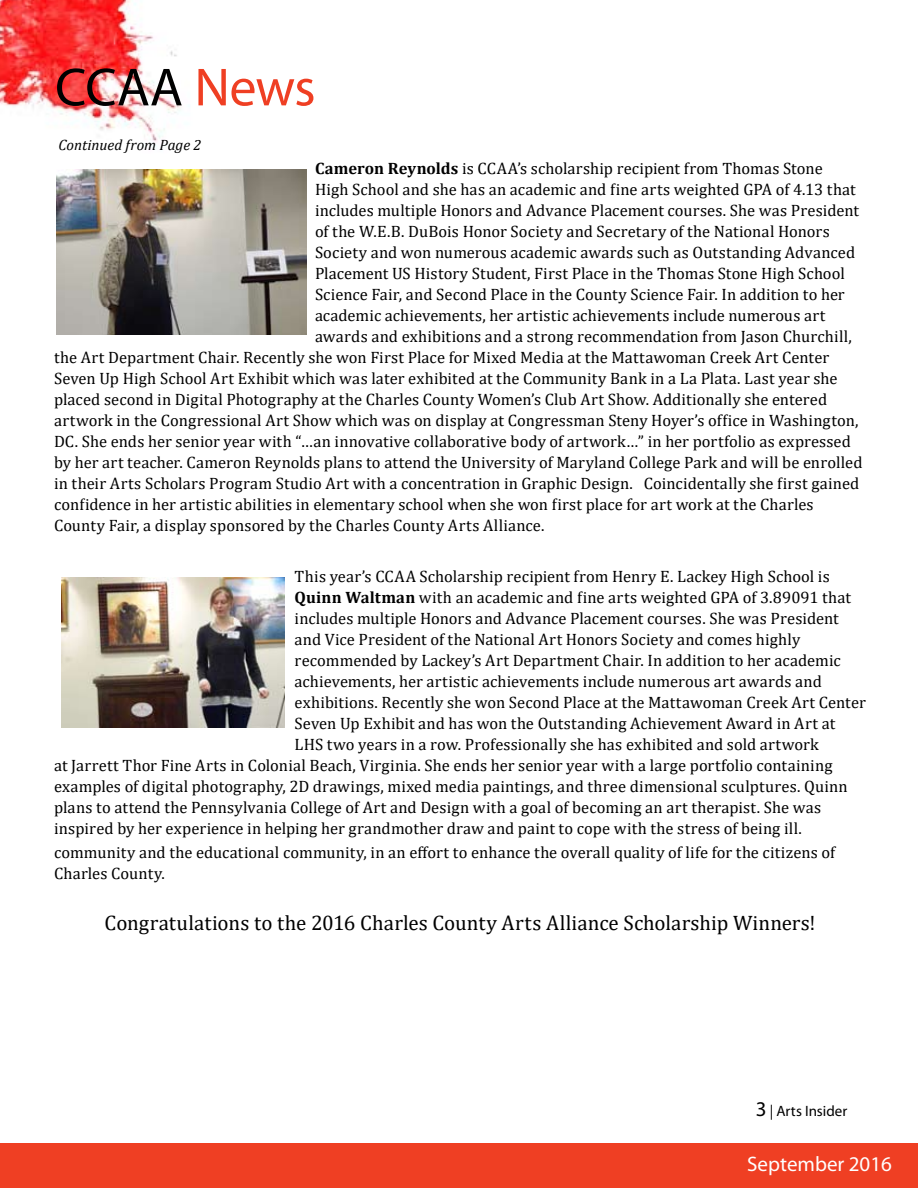
<style>
.page{position:relative;width:918px;height:1188px;background:#fff}
.page>*{position:absolute;margin:0;border:0;box-sizing:border-box;transform-origin:0 0}
.t1{font:54px "Myriad Pro";letter-spacing:-.015em;color:#000}
.t2{font:21px "Cambria";letter-spacing:.005em;color:#000}
.t3{font:21px "Myriad Pro";color:#fff}
.t4{font:16.5px/21px "Cambria";letter-spacing:.005em;color:#000}
.t5{font:italic 15px "Cambria";color:#000}
.t6{font:15px "Myriad Pro";color:#000}
.s1{color:#ef3f23}
.s2{font-weight:700}
.s3{font-size:21px}
</style>
<div class="page">
<div style="left:0;top:1143px;width:918px;height:45px;background:#ef3f23"></div>
<img style="left:0;top:0;width:181px;height:142px">
<img style="left:62px;top:578px;width:222px;height:149px">
<img style="left:57px;top:169px;width:249px;height:165px">
<h1 class="t1" style="left:55px;top:54px;width:262px">CCAA <span class="s1">News</span></h1>
<p class="t5" style="left:58px;top:134px;width:144px">Continued from Page 2</p>
<p class="t4" style="left:315px;top:158px;width:509px"><span class="s2">Cameron Reynolds</span> is CCAA’s scholarship recipient from Thomas Stone</p>
<p class="t4" style="left:315px;top:179px;width:542px">High School and she has an academic and fine arts weighted GPA of 4.13 that</p>
<p class="t4" style="left:315px;top:200px;width:546px">includes multiple Honors and Advance Placement courses. She was President</p>
<p class="t4" style="left:315px;top:221px;width:516px">of the W.E.B. DuBois Honor Society and Secretary of the National Honors</p>
<p class="t4" style="left:315px;top:242px;width:542px">Society and won numerous academic awards such as Outstanding Advanced</p>
<p class="t4" style="left:315px;top:263px;width:531px">Placement US History Student, First Place in the Thomas Stone High School</p>
<p class="t4" style="left:315px;top:284px;width:531px">Science Fair, and Second Place in the County Science Fair. In addition to her</p>
<p class="t4" style="left:315px;top:305px;width:512px">academic achievements, her artistic achievements include numerous art</p>
<p class="t4" style="left:315px;top:326px;width:538px">awards and exhibitions and a strong recommendation from Jason Churchill,</p>
<p class="t4" style="left:54px;top:347px;width:777px">the Art Department Chair. Recently she won First Place for Mixed Media at the Mattawoman Creek Art Center</p>
<p class="t4" style="left:54px;top:368px;width:785px">Seven Up High School Art Exhibit which was later exhibited at the Community Bank in a La Plata. Last year she</p>
<p class="t4" style="left:54px;top:389px;width:775px">placed second in Digital Photography at the Charles County Women’s Club Art Show. Additionally she entered</p>
<p class="t4" style="left:54px;top:410px;width:806px">artwork in the Congressional Art Show which was on display at Congressman Steny Hoyer’s office in Washington,</p>
<p class="t4" style="left:54px;top:431px;width:798px">DC. She ends her senior year with “…an innovative collaborative body of artwork…” in her portfolio as expressed</p>
<p class="t4" style="left:54px;top:452px;width:810px">by her art teacher. Cameron Reynolds plans to attend the University of Maryland College Park and will be enrolled</p>
<p class="t4" style="left:54px;top:473px;width:807px">in their Arts Scholars Program Studio Art with a concentration in Graphic Design. Coincidentally she first gained</p>
<p class="t4" style="left:54px;top:494px;width:761px">confidence in her artistic abilities in elementary school when she won first place for art work at the Charles</p>
<p class="t4" style="left:54px;top:515px;width:492px">County Fair, a display sponsored by the Charles County Arts Alliance.</p>
<p class="t4" style="left:295px;top:566px;width:537px">This year’s CCAA Scholarship recipient from Henry E. Lackey High School is</p>
<p class="t4" style="left:295px;top:587px;width:558px"><span class="s2">Quinn Waltman</span> with an academic and fine arts weighted GPA of 3.89091 that</p>
<p class="t4" style="left:295px;top:608px;width:546px">includes multiple Honors and Advance Placement courses. She was President</p>
<p class="t4" style="left:295px;top:629px;width:507px">and Vice President of the National Art Honors Society and comes highly</p>
<p class="t4" style="left:295px;top:650px;width:548px">recommended by Lackey’s Art Department Chair. In addition to her academic</p>
<p class="t4" style="left:295px;top:671px;width:529px">achievements, her artistic achievements include numerous art awards and</p>
<p class="t4" style="left:295px;top:692px;width:573px">exhibitions. Recently she won Second Place at the Mattawoman Creek Art Center</p>
<p class="t4" style="left:295px;top:713px;width:542px">Seven Up Exhibit and has won the Outstanding Achievement Award in Art at</p>
<p class="t4" style="left:295px;top:734px;width:526px">LHS two years in a row. Professionally she has exhibited and sold artwork</p>
<p class="t4" style="left:54px;top:755px;width:780px">at Jarrett Thor Fine Arts in Colonial Beach, Virginia. She ends her senior year with a large portfolio containing</p>
<p class="t4" style="left:54px;top:776px;width:795px">examples of digital photography, 2D drawings, mixed media paintings, and three dimensional sculptures. Quinn</p>
<p class="t4" style="left:54px;top:797px;width:769px">plans to attend the Pennsylvania College of Art and Design with a goal of becoming an art therapist. She was</p>
<p class="t4" style="left:54px;top:818px;width:749px">inspired by her experience in helping her grandmother draw and paint to cope with the stress of being ill.</p>
<p class="t4" style="left:54px;top:842px;width:783px">community and the educational community, in an effort to enhance the overall quality of life for the citizens of<br>Charles County.</p>
<p class="t2" style="left:105px;top:910px;width:713px">Congratulations to the 2016 Charles County Arts Alliance Scholarship Winners!</p>
<p class="t6" style="left:756px;top:1102px;width:93px"><span class="s3">3</span> | Arts Insider</p>
<p class="t3" style="left:747px;top:1151px;width:146px">September 2016</p>
</div>
